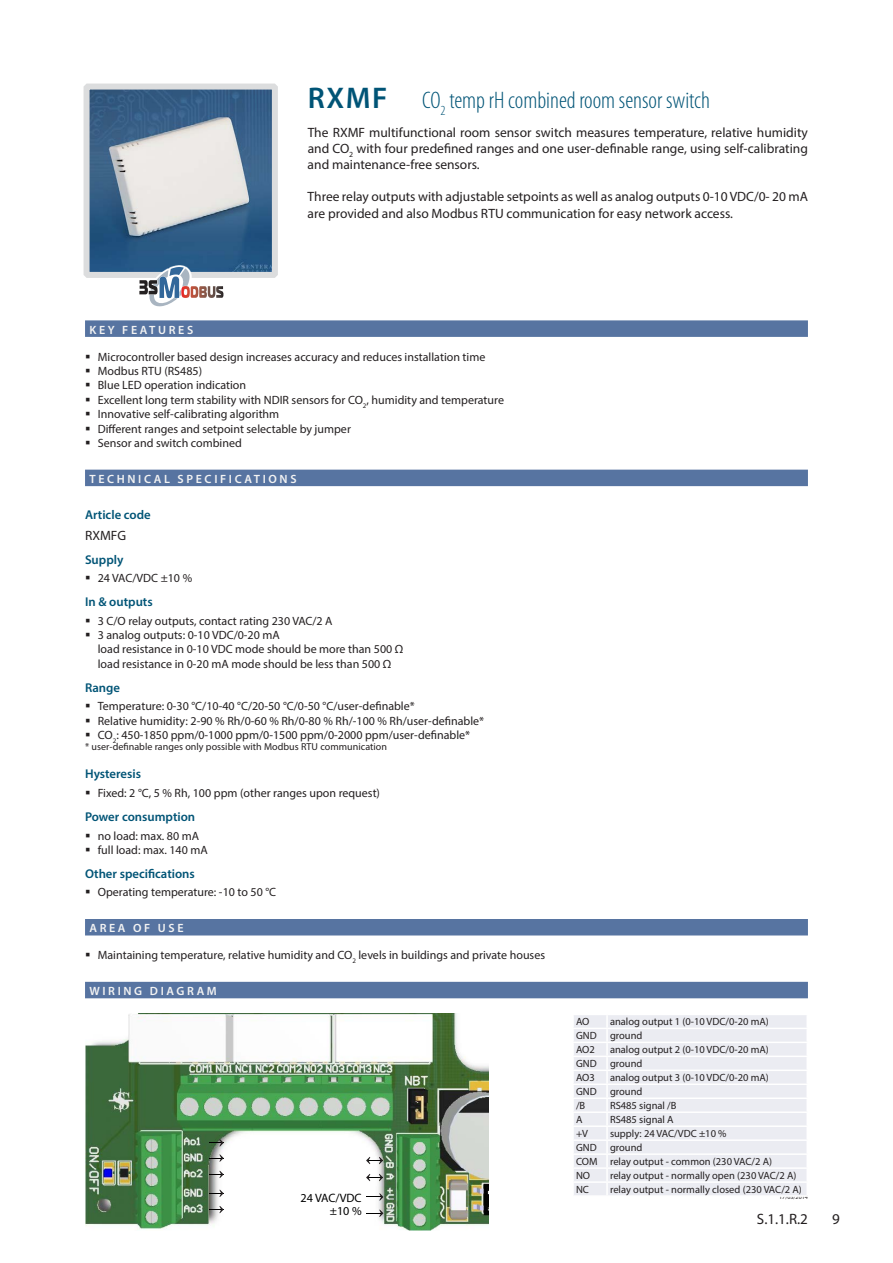
<style>
.page{position:relative;width:893px;height:1263px;background:#fff}
.page>*{position:absolute;margin:0;border:0;box-sizing:border-box;transform-origin:0 0}
.t1{font:300 condensed 24px "Myriad Pro";color:#005476}
.t2{font:15px "Myriad Pro";color:#231f20}
.t3{font:13.5px/16.2px "Myriad Pro";color:#231f20;text-align:justify}
.t4{font:600 12.75px "Myriad Pro";color:#005476}
.t5{font:12.15px/12.1px "Myriad Pro";color:#000;text-align:right}
.t6{font:12px/14.4px "Myriad Pro";color:#231f20}
.t7{font:600 12px "Myriad Pro";letter-spacing:.22em;color:#f3f3f3}
.t8{font:10.5px/14px "Myriad Pro";color:#231f20}
.t9{font:10.05px "Myriad Pro";letter-spacing:.005em;color:#231f20}
.t10{font:6px "Myriad Pro";color:#231f20}
.s1{font-weight:600;font-stretch:normal;font-size:30px}
</style>
<div class="page">
<div style="left:85px;top:320px;width:723px;height:17px;background:#5774a1"></div>
<div style="left:85px;top:470px;width:723px;height:16px;background:#5774a1"></div>
<div style="left:85px;top:919px;width:723px;height:16px;background:#5774a1"></div>
<div style="left:85px;top:982px;width:723px;height:16px;background:#5774a1"></div>
<img style="left:85px;top:1014px;width:403px;height:216px">
<svg style="left:366px;top:1157px;width:17px;height:7px"></svg>
<svg style="left:366px;top:1174px;width:17px;height:7px"></svg>
<svg style="left:367px;top:1209px;width:16px;height:8px"></svg>
<svg style="left:209px;top:1139px;width:14px;height:7px"></svg>
<svg style="left:209px;top:1154px;width:14px;height:8px"></svg>
<svg style="left:209px;top:1171px;width:14px;height:7px"></svg>
<svg style="left:209px;top:1190px;width:14px;height:7px"></svg>
<svg style="left:209px;top:1206px;width:14px;height:7px"></svg>
<svg style="left:367px;top:1193px;width:16px;height:7px"></svg>
<svg style="left:574px;top:1015px;width:233px;height:180px;background:#ededf3"></svg>
<img style="left:91px;top:91px;width:180px;height:180px">
<div style="left:84px;top:84px;width:194px;height:194px;border:6px solid #dcddde"></div>
<svg style="left:137px;top:265px;width:88px;height:32px"></svg>
<svg style="left:139px;top:267px;width:84px;height:40px"></svg>
<h1 class="t1" style="left:308px;top:87px;width:404px"><span class="s1">RXMF</span> CO<sub>2</sub> temp rH combined room sensor switch</h1>
<p class="t3" style="left:308px;top:124px;width:502px">The RXMF multifunctional room sensor switch measures temperature, relative humidity and CO<sub>2</sub> with four predefined ranges and one user-definable range, using self-calibrating and maintenance-free sensors.</p>
<p class="t3" style="left:308px;top:188px;width:502px">Three relay outputs with adjustable setpoints as well as analog outputs 0-10 VDC/0- 20 mA are provided and also Modbus RTU communication for easy network access.</p>
<p class="t7" style="left:89px;top:322px;width:105px">Key f eatur es</p>
<p class="t6" style="left:98px;top:349px;width:408px">Microcontroller based design increases accuracy and reduces installation time Modbus RTU (RS485)<br>Blue LED operation indication<br>Excellent long term stability with NDIR sensors for CO<sub>2</sub>, humidity and temperature Innovative self-calibrating algorithm<br>Different ranges and setpoint selectable by jumper<br>Sensor and switch combined</p>
<p class="t7" style="left:89px;top:471px;width:209px">Technical specif ications</p>
<p class="t4" style="left:85px;top:507px;width:67px">Article code</p>
<p class="t3" style="left:85px;top:527px;width:43px">RXMFG</p>
<p class="t4" style="left:85px;top:551px;width:40px">Supply</p>
<p class="t6" style="left:98px;top:571px;width:96px">24 VAC/VDC ±10 %</p>
<p class="t4" style="left:85px;top:594px;width:69px">In &amp; outputs</p>
<p class="t6" style="left:98px;top:613px;width:307px">3 C/O relay outputs, contact rating 230 VAC/2 A<br>3 analog outputs: 0-10 VDC/0-20 mA<br>load resistance in 0-10 VDC mode should be more than 500 Ω load resistance in 0-20 mA mode should be less than 500 Ω</p>
<p class="t4" style="left:85px;top:679px;width:37px">Range</p>
<p class="t6" style="left:98px;top:699px;width:388px">Temperature: 0-30 °C/10-40 °C/20-50 °C/0-50 °C/user-definable*<br>Relative humidity: 2-90 % Rh/0-60 % Rh/0-80 % Rh/-100 % Rh/user-definable*<br>CO<sub>2</sub>: 450-1850 ppm/0-1000 ppm/0-1500 ppm/0-2000 ppm/user-definable*</p>
<p class="t9" style="left:85px;top:741px;width:304px">* user-definable ranges only possible with Modbus RTU communication</p>
<p class="t4" style="left:85px;top:766px;width:58px">Hysteresis</p>
<p class="t6" style="left:98px;top:786px;width:284px">Fixed: 2 °C, 5 % Rh, 100 ppm (other ranges upon request)</p>
<p class="t4" style="left:85px;top:808px;width:112px">Power consumption</p>
<p class="t6" style="left:98px;top:828px;width:112px">no load: max. 80 mA full load: max. 140 mA</p>
<p class="t4" style="left:85px;top:865px;width:111px">Other specifications</p>
<p class="t6" style="left:98px;top:885px;width:180px">Operating temperature: -10 to 50 °C</p>
<p class="t7" style="left:89px;top:920px;width:96px">Ar ea of use</p>
<p class="t6" style="left:98px;top:948px;width:449px">Maintaining temperature, relative humidity and CO<sub>2</sub> levels in buildings and private houses</p>
<p class="t7" style="left:89px;top:983px;width:128px">Wir ing diagr am</p>
<p class="t5" style="left:301px;top:1192px;width:63px">24 VAC/VDC ±10 %</p>
<p class="t8" style="left:576px;top:1014px;width:15px">AO</p>
<p class="t8" style="left:610px;top:1014px;width:160px">analog output 1 (0-10 VDC/0-20 mA)</p>
<p class="t8" style="left:576px;top:1028px;width:22px">GND</p>
<p class="t8" style="left:610px;top:1028px;width:34px">ground</p>
<p class="t8" style="left:576px;top:1042px;width:20px">AO2</p>
<p class="t8" style="left:610px;top:1042px;width:160px">analog output 2 (0-10 VDC/0-20 mA)</p>
<p class="t8" style="left:576px;top:1056px;width:22px">GND</p>
<p class="t8" style="left:610px;top:1056px;width:34px">ground</p>
<p class="t8" style="left:576px;top:1070px;width:20px">AO3</p>
<p class="t8" style="left:610px;top:1070px;width:160px">analog output 3 (0-10 VDC/0-20 mA)</p>
<p class="t8" style="left:576px;top:1084px;width:22px">GND</p>
<p class="t8" style="left:610px;top:1084px;width:34px">ground</p>
<p class="t8" style="left:576px;top:1098px;width:11px">/B</p>
<p class="t8" style="left:610px;top:1098px;width:68px">RS485 signal /B</p>
<p class="t8" style="left:576px;top:1112px;width:8px">A</p>
<p class="t8" style="left:610px;top:1112px;width:65px">RS485 signal A</p>
<p class="t8" style="left:576px;top:1126px;width:14px">+V</p>
<p class="t8" style="left:610px;top:1126px;width:118px">supply: 24 VAC/VDC ±10 %</p>
<p class="t8" style="left:576px;top:1140px;width:22px">GND</p>
<p class="t8" style="left:576px;top:1140px;width:198px;text-indent:34px">ground<br>COM relay output - common (230 VAC/2 A)<br>NO</p>
<p class="t8" style="left:610px;top:1168px;width:188px">relay output - normally open (230 VAC/2 A)</p>
<p class="t8" style="left:576px;top:1182px;width:14px">NC</p>
<p class="t8" style="left:610px;top:1182px;width:193px">relay output - normally closed (230 VAC/2 A)</p>
<p class="t2" style="left:757px;top:1210px;width:52px">S.1.1.R.2</p>
<p class="t10" style="left:779px;top:1193px;width:30px">17/03/2014</p>
<p class="t2" style="left:832px;top:1210px;width:9px">9</p>
</div>
